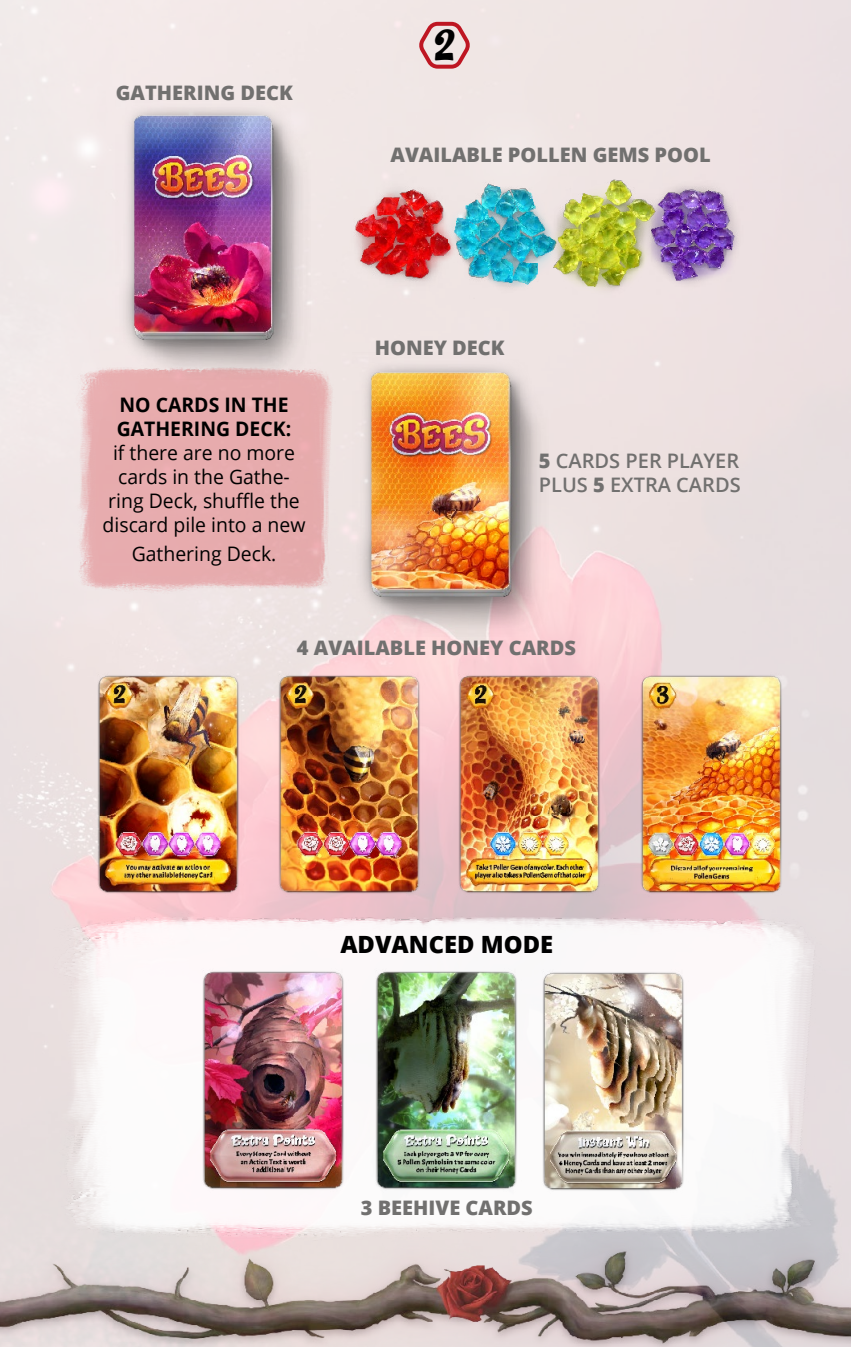
<style>
.page{position:relative;width:851px;height:1347px;background:#fff}
.page>*{position:absolute;margin:0;border:0;box-sizing:border-box;transform-origin:0 0}
.t1{font:800 23.75px "Open Sans";color:#000}
.t2{font:21.75px "Jackinthe Box";color:#000}
.t3{font:20px/24px "Open Sans";color:#000;text-align:center}
.t4{font:800 20px "Open Sans";color:#71706f}
.t5{font:600 20px/24px "Open Sans";color:#71706f}
.t6{font:700 20px/24px "Open Sans";color:#000}
.s1{font-weight:800}
</style>
<div class="page">
<img style="left:0;top:0;width:850px;height:1346px">
<img style="left:38px;top:908px;width:789px;height:336px">
<img style="left:91px;top:666px;width:156px;height:234px">
<img style="left:637px;top:666px;width:152px;height:234px">
<img style="left:451px;top:666px;width:156px;height:234px">
<img style="left:271px;top:666px;width:154px;height:234px">
<img style="left:369px;top:962px;width:155px;height:234px">
<img style="left:195px;top:962px;width:156px;height:234px">
<img style="left:536px;top:963px;width:155px;height:234px">
<img style="left:73px;top:359px;width:265px;height:238px">
<img style="left:115px;top:96px;width:196px;height:283px">
<img style="left:353px;top:352px;width:195px;height:284px">
<svg style="left:417px;top:20px;width:54px;height:50px;background:#e5babb"></svg>
<img style="left:334px;top:168px;width:426px;height:131px">
<p class="t4" style="left:116px;top:78px;width:179px">GATHERING DECK</p>
<p class="t2" style="left:434px;top:36px;width:22px">2</p>
<p class="t4" style="left:390px;top:139px;width:322px">AVAILABLE POLLEN GEMS POOL</p>
<p class="t6" style="left:117px;top:392px;width:176px">NO CARDS IN THE<br>GATHERING DECK:</p>
<p class="t3" style="left:103px;top:440px;width:204px">if there are no more cards in the Gathe&shy;ring Deck, shuffle the discard pile into a new</p>
<p class="t3" style="left:132px;top:541px;width:146px">Gathering Deck.</p>
<p class="t4" style="left:374px;top:333px;width:131px">HONEY DECK</p>
<p class="t5" style="left:539px;top:448px;width:203px"><span class="s1">5</span> CARDS PER PLAYER<br>PLUS <span class="s1">5</span> EXTRA CARDS</p>
<p class="t4" style="left:297px;top:632px;width:280px">4 AVAILABLE HONEY CARDS</p>
<p class="t1" style="left:340px;top:926px;width:214px">ADVANCED MODE</p>
<p class="t4" style="left:360px;top:1192px;width:173px">3 BEEHIVE CARDS</p>
</div>
